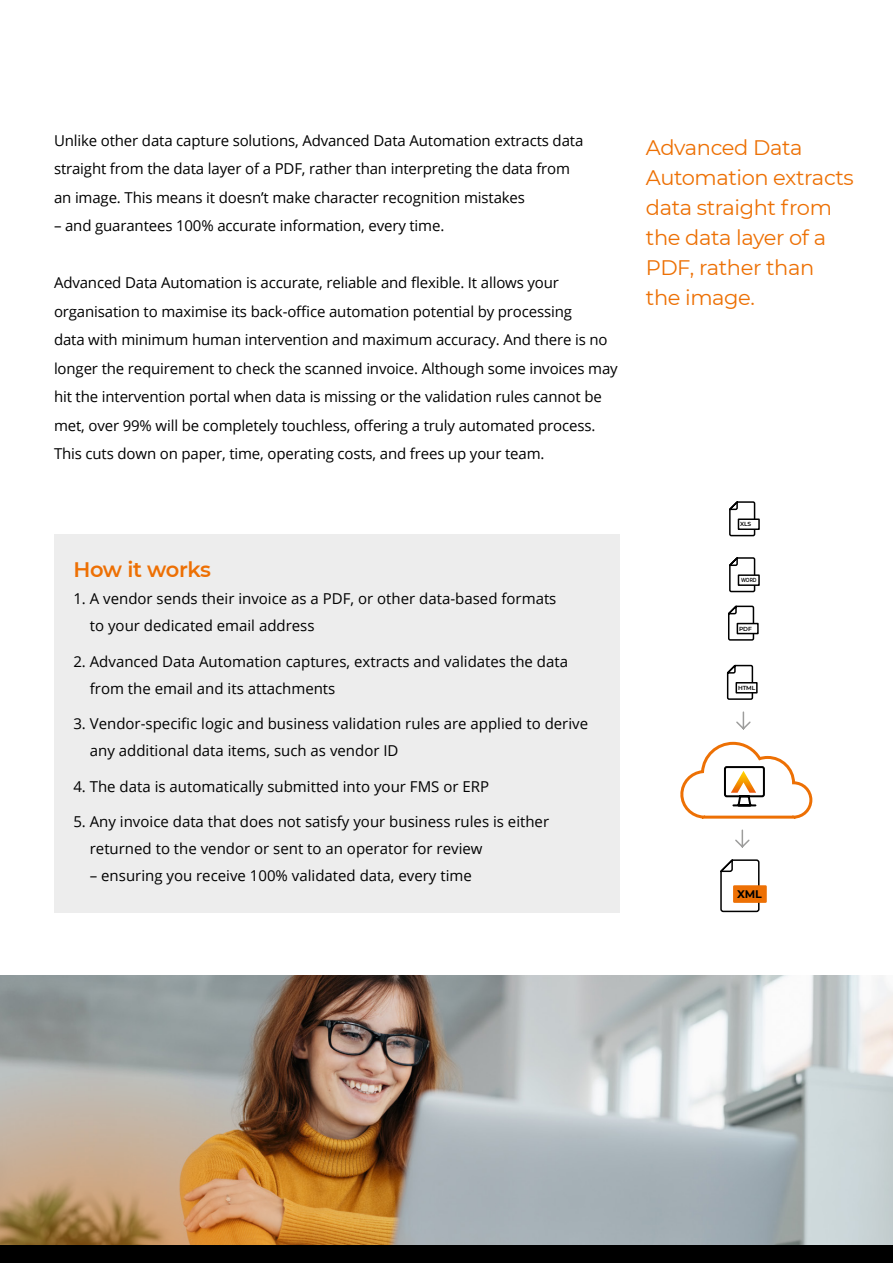
<style>
.page{position:relative;width:893px;height:1263px;background:#fff}
.page>*{position:absolute;margin:0;border:0;box-sizing:border-box;transform-origin:0 0}
.t1{font:21px/30px "Montserrat";letter-spacing:-.02em;color:#ed7004}
.t2{font:600 21px "Montserrat";letter-spacing:-.02em;color:#ed7004}
.t3{font:15px/28.5px "Open Sans";letter-spacing:-.01em;color:#000}
.t4{font:700 10.95px "Montserrat";color:#000}
.t5{font:600 5.85px "Montserrat";color:#000}
.t6{font:600 5.85px "Montserrat";color:#000;scale:.75 1}
</style>
<div class="page">
<img style="left:0;top:975px;width:893px;height:271px">
<img style="left:0;top:1063px;width:474px;height:183px">
<div style="left:54px;top:534px;width:565px;height:378px;background:#ededed"></div>
<div style="left:0;top:1246px;width:893px;height:17px;background:#000"></div>
<svg style="left:679px;top:741px;width:135px;height:505px"></svg>
<svg style="left:734px;top:829px;width:17px;height:20px"></svg>
<svg style="left:728px;top:605px;width:27px;height:36px"></svg>
<div style="left:737px;top:623px;width:22px;height:11px;background:#fff;border:2px solid #000"></div>
<svg style="left:717px;top:858px;width:43px;height:55px"></svg>
<div style="left:733px;top:885px;width:34px;height:18px;background:#ed7004;border:2px solid #ed7004"></div>
<svg style="left:729px;top:501px;width:27px;height:36px"></svg>
<div style="left:738px;top:518px;width:22px;height:12px;background:#fff;border:2px solid #000"></div>
<svg style="left:726px;top:664px;width:28px;height:36px"></svg>
<div style="left:735px;top:682px;width:23px;height:11px;background:#fff;border:2px solid #000"></div>
<svg style="left:729px;top:557px;width:27px;height:36px"></svg>
<div style="left:738px;top:574px;width:22px;height:12px;background:#fff;border:2px solid #000"></div>
<svg style="left:736px;top:711px;width:15px;height:19px"></svg>
<svg style="left:723px;top:765px;width:43px;height:43px"></svg>
<p class="t3" style="left:54px;top:126px;width:531px">Unlike other data capture solutions, Advanced Data Automation extracts data straight from the data layer of a PDF, rather than interpreting the data from an image. This means it doesn’t make character recognition mistakes</p>
<p class="t3" style="left:54px;top:211px;width:392px">– and guarantees 100% accurate information, every time.</p>
<p class="t3" style="left:54px;top:268px;width:565px">Advanced Data Automation is accurate, reliable and flexible. It allows your organisation to maximise its back-office automation potential by processing<br>data with minimum human intervention and maximum accuracy. And there is no longer the requirement to check the scanned invoice. Although some invoices may hit the intervention portal when data is missing or the validation rules cannot be met, over 99% will be completely touchless, offering a truly automated process.<br>This cuts down on paper, time, operating costs, and frees up your team.</p>
<h1 class="t2" style="left:73px;top:555px;width:139px">How it works</h1>
<p class="t3" style="left:90px;top:585px;width:468px;line-height:27px;text-indent:-16px">1. A vendor sends their invoice as a PDF, or other data-based formats to your dedicated email address</p>
<p class="t3" style="left:90px;top:648px;width:480px;line-height:27px;text-indent:-16px">2. Advanced Data Automation captures, extracts and validates the data from the email and its attachments</p>
<p class="t3" style="left:90px;top:710px;width:500px;line-height:27px;text-indent:-16px">3. Vendor-specific logic and business validation rules are applied to derive any additional data items, such as vendor ID</p>
<p class="t3" style="left:73px;top:772px;width:417px">4. The data is automatically submitted into your FMS or ERP</p>
<p class="t3" style="left:90px;top:808px;width:461px;line-height:27px;text-indent:-16px">5. Any invoice data that does not satisfy your business rules is either returned to the vendor or sent to an operator for review</p>
<p class="t3" style="left:90px;top:861px;width:383px">– ensuring you receive 100% validated data, every time</p>
<h1 class="t1" style="left:646px;top:131px;width:209px">Advanced Data<br>Automation extracts data straight from the data layer of a<br>PDF, rather than the image.</h1>
<p class="t5" style="left:740px;top:520px;width:13px">XLS</p>
<p class="t6" style="left:741px;top:576px;width:22px">WORD</p>
<p class="t5" style="left:739px;top:624px;width:14px">PDF</p>
<p class="t5" style="left:738px;top:684px;width:19px">HTML</p>
<p class="t4" style="left:737px;top:886px;width:26px">XML</p>
</div>
